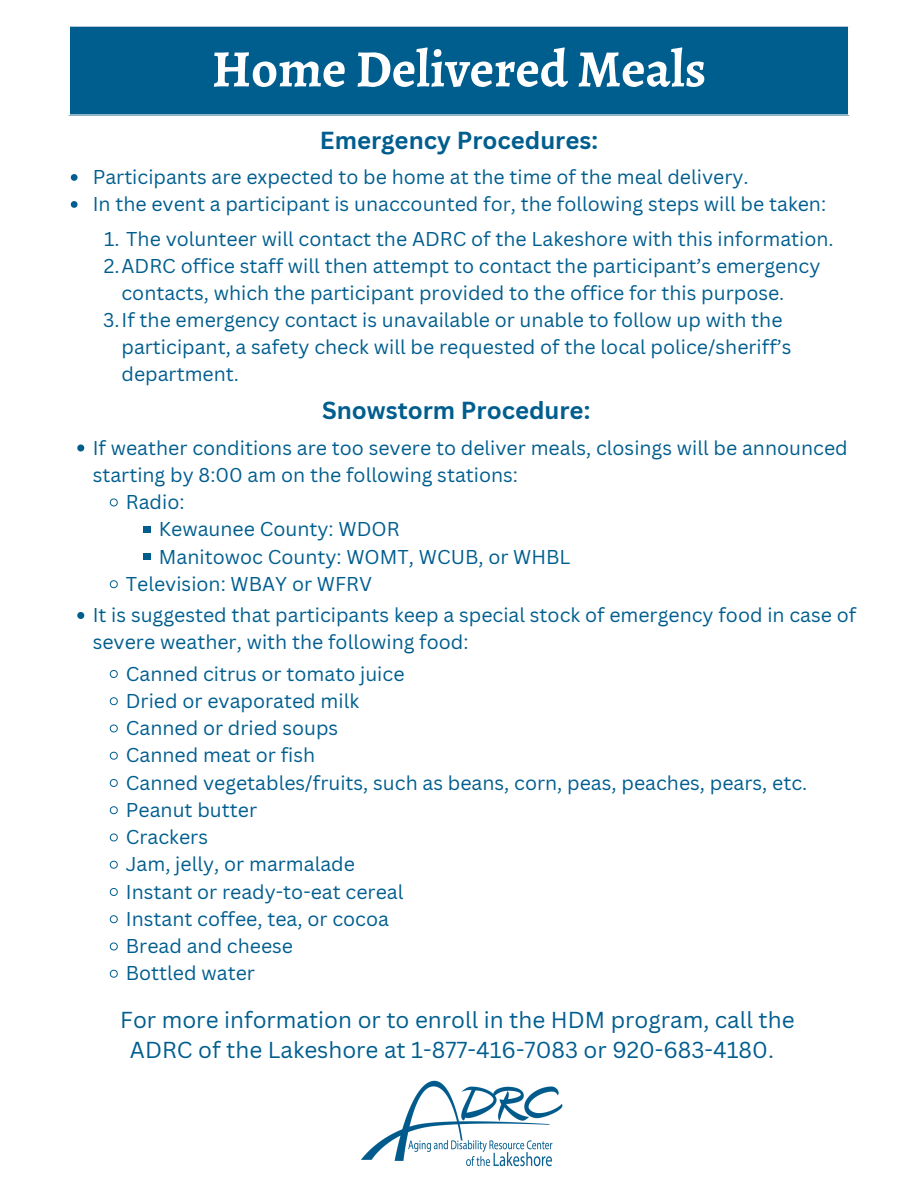
<style>
.page{position:relative;width:918px;height:1188px;background:#fff}
.page>*{position:absolute;margin:0;border:0;box-sizing:border-box;transform-origin:0 0}
.t1{font:700 52.5px "Alegreya";color:#fff}
.t2{font:700 24px "Canva Sans";color:#005e8f}
.t3{font:22.5px/30.3px "Canva Sans";color:#005e8f;text-align:center}
.t4{font:19.5px/27px "Canva Sans";color:#005e8f}
</style>
<div class="page">
<div style="left:69px;top:26px;width:780px;height:89px;background:#005e8f"></div>
<hr style="left:69px;top:27px;width:1px;height:87px;background:#fff">
<hr style="left:848px;top:27px;width:1px;height:87px;background:#fff">
<hr style="left:69px;top:26px;width:780px;height:1px;background:#fff">
<hr style="left:69px;top:114px;width:780px;height:2px;background:#fff">
<svg style="left:77px;top:444px;width:7px;height:7px"></svg>
<svg style="left:110px;top:499px;width:8px;height:7px"></svg>
<div style="left:144px;top:526px;width:7px;height:7px;background:#005e8f"></div>
<div style="left:144px;top:553px;width:7px;height:7px;background:#005e8f"></div>
<svg style="left:110px;top:580px;width:8px;height:8px"></svg>
<svg style="left:77px;top:612px;width:7px;height:7px"></svg>
<svg style="left:110px;top:670px;width:8px;height:8px"></svg>
<svg style="left:110px;top:697px;width:8px;height:8px"></svg>
<svg style="left:110px;top:725px;width:8px;height:7px"></svg>
<svg style="left:110px;top:752px;width:8px;height:7px"></svg>
<svg style="left:110px;top:779px;width:8px;height:8px"></svg>
<svg style="left:110px;top:806px;width:8px;height:8px"></svg>
<svg style="left:110px;top:834px;width:8px;height:7px"></svg>
<svg style="left:110px;top:861px;width:8px;height:7px"></svg>
<svg style="left:110px;top:888px;width:8px;height:8px"></svg>
<svg style="left:110px;top:915px;width:8px;height:8px"></svg>
<svg style="left:110px;top:943px;width:8px;height:7px"></svg>
<svg style="left:110px;top:970px;width:8px;height:7px"></svg>
<img style="left:361px;top:1080px;width:202px;height:87px">
<svg style="left:71px;top:174px;width:7px;height:7px"></svg>
<svg style="left:71px;top:201px;width:7px;height:7px"></svg>
<p class="t1" style="left:212px;top:33px;width:496px">Home Delivered Meals</p>
<p class="t2" style="left:320px;top:124px;width:280px">Emergency Procedures:</p>
<p class="t4" style="left:93px;top:163px;width:657px">Participants are expected to be home at the time of the meal delivery.</p>
<p class="t4" style="left:93px;top:190px;width:735px">In the event a participant is unaccounted for, the following steps will be taken:</p>
<p class="t4" style="left:104px;top:224px;width:731px">1. The volunteer will contact the ADRC of the Lakeshore with this information.</p>
<p class="t4" style="left:121px;top:251px;width:700px;text-indent:-18px">2.ADRC office staff will then attempt to contact the participant’s emergency contacts, which the participant provided to the office for this purpose.</p>
<h2 class="t4" style="left:121px;top:305px;width:672px;text-indent:-18px">3.If the emergency contact is unavailable or unable to follow up with the participant, a safety check will be requested of the local police/sheriff’s department.</h2>
<h1 class="t2" style="left:322px;top:393px;width:270px">Snowstorm Procedure:</h1>
<p class="t4" style="left:93px;top:434px;width:757px">If weather conditions are too severe to deliver meals, closings will be announced starting by 8:00 am on the following stations:</p>
<p class="t4" style="left:126px;top:488px;width:60px">Radio:</p>
<p class="t4" style="left:159px;top:515px;width:242px">Kewaunee County: WDOR</p>
<p class="t4" style="left:159px;top:543px;width:413px">Manitowoc County: WOMT, WCUB, or WHBL</p>
<p class="t4" style="left:126px;top:570px;width:248px">Television: WBAY or WFRV</p>
<h1 class="t4" style="left:93px;top:601px;width:765px">It is suggested that participants keep a special stock of emergency food in case of severe weather, with the following food:</h1>
<p class="t4" style="left:126px;top:660px;width:280px">Canned citrus or tomato juice</p>
<p class="t4" style="left:126px;top:687px;width:235px">Dried or evaporated milk</p>
<p class="t4" style="left:126px;top:714px;width:214px">Canned or dried soups</p>
<p class="t4" style="left:126px;top:741px;width:191px">Canned meat or fish</p>
<p class="t4" style="left:126px;top:769px;width:683px">Canned vegetables/fruits, such as beans, corn, peas, peaches, pears, etc.</p>
<p class="t4" style="left:126px;top:796px;width:133px">Peanut butter</p>
<p class="t4" style="left:126px;top:823px;width:84px">Crackers</p>
<p class="t4" style="left:126px;top:850px;width:231px">Jam, jelly, or marmalade</p>
<p class="t4" style="left:126px;top:878px;width:279px">Instant or ready-to-eat cereal</p>
<p class="t4" style="left:126px;top:905px;width:265px">Instant coffee, tea, or cocoa</p>
<p class="t4" style="left:126px;top:932px;width:169px">Bread and cheese</p>
<p class="t4" style="left:126px;top:959px;width:131px">Bottled water</p>
<p class="t3" style="left:120px;top:1004px;width:676px">For more information or to enroll in the HDM program, call the<br>ADRC of the Lakeshore at 1-877-416-7083 or 920-683-4180.</p>
</div>
